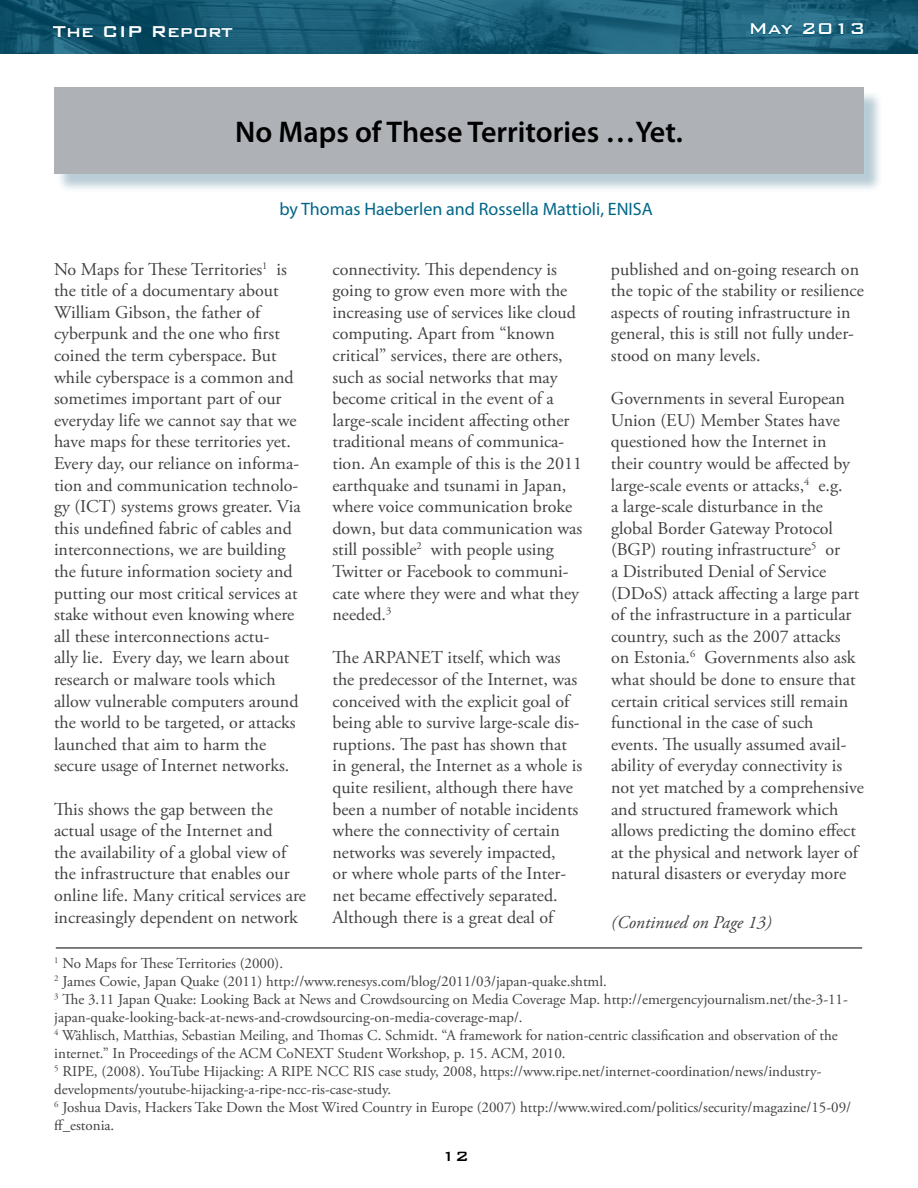
<style>
.page{position:relative;width:918px;height:1188px;background:#fff}
.page>*{position:absolute;margin:0;border:0;box-sizing:border-box;transform-origin:0 0}
.t1{font:600 30px "Myriad Pro";color:#000}
.t2{font:500 21px "Bank Gothic BT";color:#fff}
.t3{font:18px/21.6px "Adobe Garamond Pro";color:#414042}
.t4{font:18px "Myriad Pro";color:#006687}
.t5{font:italic 18px "Adobe Garamond Pro";color:#414042}
.t6{font:500 18px "Bank Gothic BT";color:#000}
.t7{font:15px/18px "Adobe Garamond Pro";color:#414042}
</style>
<div class="page">
<img style="left:0;top:0;width:918px;height:54px">
<svg style="left:751px;top:23px;width:42px;height:12px"></svg>
<svg style="left:803px;top:23px;width:29px;height:12px"></svg>
<svg style="left:838px;top:23px;width:6px;height:12px"></svg>
<svg style="left:851px;top:23px;width:13px;height:12px"></svg>
<div style="left:56px;top:90px;width:827px;height:103px;background:#739aad;opacity:.5"></div>
<div style="left:54px;top:88px;width:810px;height:86px;background:#aeb2b6"></div>
<hr style="left:56px;top:947px;width:806px;height:2px;background:#000">
<p class="t2" style="left:53px;top:20px;width:182px">The CIP Report</p>
<p class="t2" style="left:749px;top:17px;width:119px">May 2013</p>
<h1 class="t1" style="left:235px;top:113px;width:449px">No Maps of These Territories …Yet.</h1>
<p class="t4" style="left:279px;top:197px;width:375px">by Thomas Haeberlen and Rossella Mattioli, ENISA</p>
<p class="t3" style="left:54px;top:259px;width:248px">No Maps for These Territories<sup>1</sup> is the title of a documentary about William Gibson, the father of cyberpunk and the one who first coined the term cyberspace. But while cyberspace is a common and sometimes important part of our everyday life we cannot say that we have maps for these territories yet.<br>Every day, our reliance on informa&shy;tion and communication technolo&shy;gy (ICT) systems grows greater. Via this undefined fabric of cables and interconnections, we are building the future information society and putting our most critical services at stake without even knowing where all these interconnections actu-<br>ally lie. Every day, we learn about research or malware tools which allow vulnerable computers around the world to be targeted, or attacks launched that aim to harm the secure usage of Internet networks.</p>
<p class="t3" style="left:54px;top:799px;width:253px">This shows the gap between the actual usage of the Internet and<br>the availability of a global view of the infrastructure that enables our online life. Many critical services are increasingly dependent on network</p>
<p class="t3" style="left:333px;top:259px;width:251px">connectivity. This dependency is going to grow even more with the increasing use of services like cloud computing. Apart from “known critical” services, there are others, such as social networks that may become critical in the event of a large-scale incident affecting other traditional means of communica&shy;tion. An example of this is the 2011 earthquake and tsunami in Japan, where voice communication broke down, but data communication was still possible<sup>2</sup> with people using<br>Twitter or Facebook to communi&shy;cate where they were and what they needed.<sup>3</sup></p>
<p class="t3" style="left:333px;top:648px;width:251px">The ARPANET itself, which was the predecessor of the Internet, was conceived with the explicit goal of being able to survive large-scale dis&shy;ruptions. The past has shown that in general, the Internet as a whole is quite resilient, although there have been a number of notable incidents where the connectivity of certain networks was severely impacted,<br>or where whole parts of the Inter&shy;net became effectively separated.<br>Although there is a great deal of</p>
<p class="t3" style="left:611px;top:259px;width:254px">published and on-going research on the topic of the stability or resilience aspects of routing infrastructure in general, this is still not fully under&shy;stood on many levels.</p>
<p class="t3" style="left:611px;top:388px;width:255px">Governments in several European Union (EU) Member States have questioned how the Internet in<br>their country would be affected by large-scale events or attacks,<sup>4</sup> e.g.<br>a large-scale disturbance in the global Border Gateway Protocol (BGP) routing infrastructure<sup>5</sup> or<br>a Distributed Denial of Service (DDoS) attack affecting a large part of the infrastructure in a particular country, such as the 2007 attacks<br>on Estonia.<sup>6</sup> Governments also ask what should be done to ensure that certain critical services still remain functional in the case of such events. The usually assumed avail&shy;ability of everyday connectivity is not yet matched by a comprehensive and structured framework which allows predicting the domino effect at the physical and network layer of natural disasters or everyday more</p>
<p class="t5" style="left:611px;top:911px;width:162px">(Continued on Page 13)</p>
<p class="t7" style="left:54px;top:955px;width:798px"><sup>1</sup> No Maps for These Territories (2000).<br><sup>2</sup> James Cowie, Japan Quake (2011) http://www.renesys.com/blog/2011/03/japan-quake.shtml.<br><sup>3</sup> The 3.11 Japan Quake: Looking Back at News and Crowdsourcing on Media Coverage Map. http://emergencyjournalism.net/the-3-11- japan-quake-looking-back-at-news-and-crowdsourcing-on-media-coverage-map/.<br><sup>4</sup> Wählisch, Matthias, Sebastian Meiling, and Thomas C. Schmidt. “A framework for nation-centric classification and observation of the internet.” In Proceedings of the ACM CoNEXT Student Workshop, p. 15. ACM, 2010.<br><sup>5</sup> RIPE, (2008). YouTube Hijacking: A RIPE NCC RIS case study, 2008, https://www.ripe.net/internet-coordination/news/industry&shy;developments/youtube-hijacking-a-ripe-ncc-ris-case-study.<br><sup>6</sup> Joshua Davis, Hackers Take Down the Most Wired Country in Europe (2007) http://www.wired.com/politics/security/magazine/15-09/ ff_estonia.</p>
<p class="t6" style="left:441px;top:1147px;width:29px">12</p>
</div>
